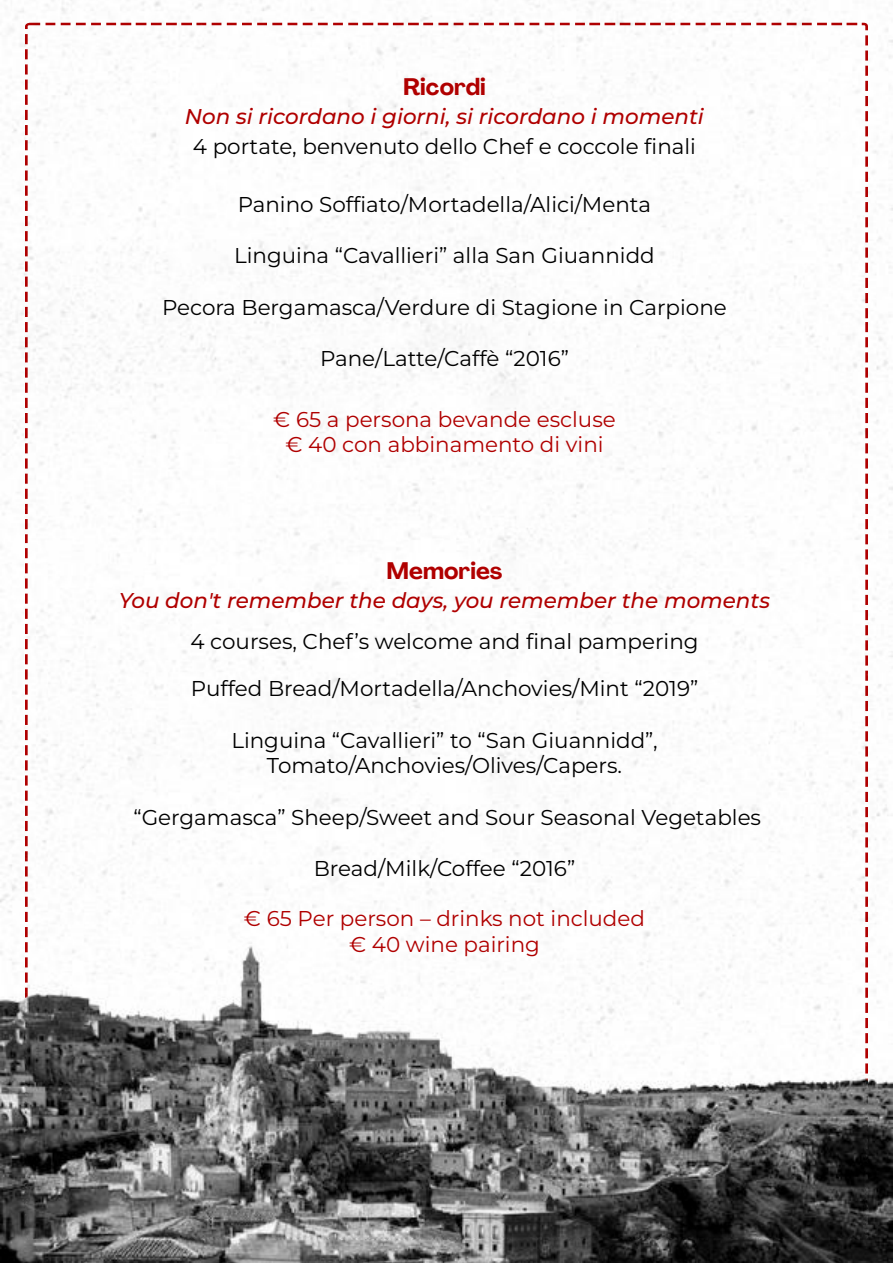
<style>
.page{position:relative;width:893px;height:1263px;background:#fff}
.page>*{position:absolute;margin:0;border:0;box-sizing:border-box;transform-origin:0 0}
.t1{font:700 23.4px "Agrandir";color:#b00000}
.t2{font:21.45px/25.8px "Montserrat";color:#000;text-align:center}
.t3{font:21.45px/25.8px "Montserrat";color:#b00000;text-align:center}
.t4{font:italic 500 21.45px "Montserrat";color:#b00000}
</style>
<div class="page">
<img style="left:0;top:0;width:893px;height:1263px">
<img style="left:25px;top:23px;width:843px;height:159px">
<p class="t1" style="left:403px;top:72px;width:84px">Ricordi</p>
<p class="t4" style="left:185px;top:101px;width:521px">Non si ricordano i giorni, si ricordano i momenti</p>
<p class="t2" style="left:193px;top:132px;width:505px">4 portate, benvenuto dello Chef e coccole finali</p>
<p class="t2" style="left:238px;top:190px;width:415px">Panino Soffiato/Mortadella/Alici/Menta</p>
<p class="t2" style="left:234px;top:242px;width:422px">Linguina “Cavallieri” alla San Giuannidd</p>
<p class="t2" style="left:162px;top:293px;width:566px">Pecora Bergamasca/Verdure di Stagione in Carpione</p>
<p class="t2" style="left:320px;top:345px;width:250px">Pane/Latte/Caffè “2016”</p>
<p class="t3" style="left:273px;top:405px;width:344px">€ 65 a persona bevande escluse € 40 con abbinamento di vini</p>
<p class="t1" style="left:386px;top:556px;width:117px">Memories</p>
<p class="t4" style="left:119px;top:586px;width:653px">You don't remember the days, you remember the moments</p>
<p class="t2" style="left:190px;top:627px;width:510px">4 courses, Chef’s welcome and final pampering</p>
<p class="t2" style="left:191px;top:675px;width:509px">Puffed Bread/Mortadella/Anchovies/Mint “2019”</p>
<p class="t2" style="left:231px;top:726px;width:428px">Linguina “Cavallieri” to “San Giuannidd”,<br>Tomato/Anchovies/Olives/Capers.</p>
<p class="t2" style="left:133px;top:804px;width:629px">“Gergamasca” Sheep/Sweet and Sour Seasonal Vegetables</p>
<p class="t2" style="left:314px;top:855px;width:263px">Bread/Milk/Coffee “2016”</p>
<p class="t3" style="left:244px;top:904px;width:403px">€ 65 Per person – drinks not included € 40 wine pairing</p>
</div>
